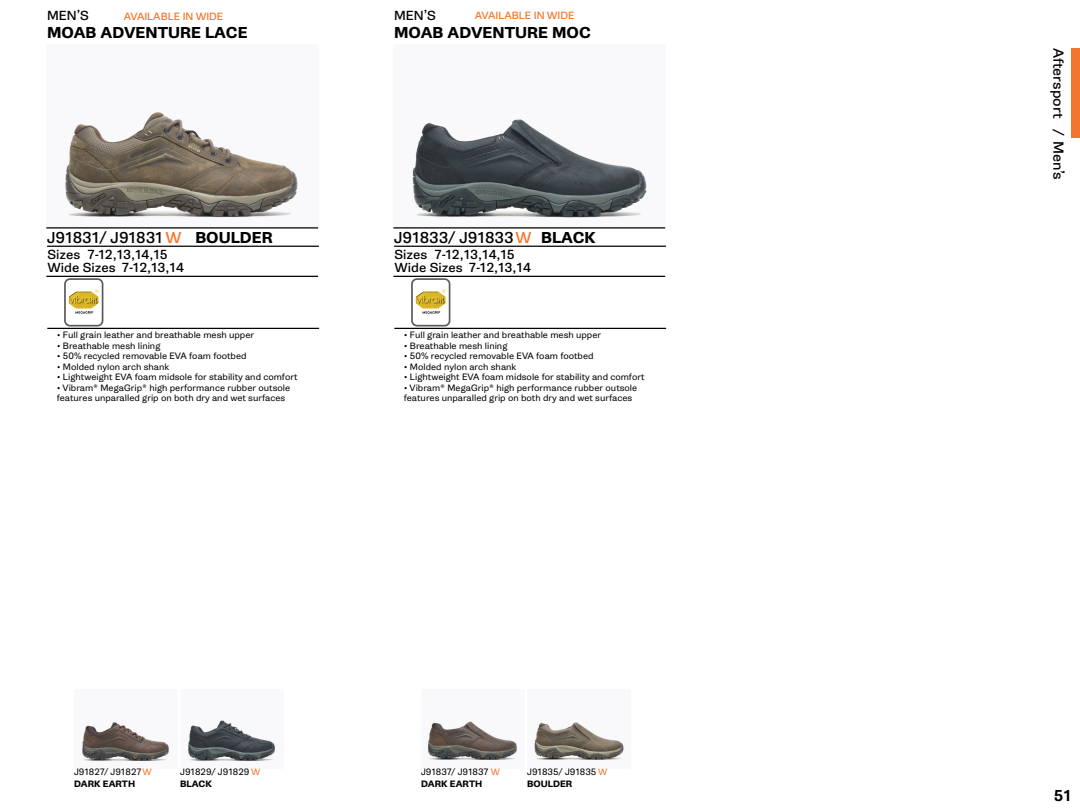
<style>
.page{position:relative;width:1080px;height:810px;background:#fff}
.page>*{position:absolute;margin:0;border:0;box-sizing:border-box;transform-origin:0 0}
.t1{font:700 15px "Gira Sans";color:#000}
.t2{font:15px "Gira Sans";color:#000}
.t3{font:500 15px "Gira Sans";color:#000}
.t4{font:13.75px "Gira Sans";color:#000}
.t5{font:12.5px/13.4px "Gira Sans";color:#000}
.t6{font:10px "Gira Sans";color:#f4762d}
.t7{font:8.75px/12.1px "Gira Sans";color:#000}
.s1{color:#f4762d}
.s2{font-weight:700}
</style>
<div class="page">
<img style="left:412px;top:119px;width:235px;height:99px">
<hr style="left:393px;top:227px;width:272px;height:2px;background:#000">
<hr style="left:394px;top:246px;width:272px;height:1px;background:#000">
<hr style="left:394px;top:328px;width:272px;height:1px;background:#000">
<img style="left:416px;top:291px;width:30px;height:18px">
<div style="left:411px;top:278px;width:39px;height:49px;border:2px solid #58595b;border-radius:5px"></div>
<svg style="left:422px;top:311px;width:18px;height:3px"></svg>
<img style="left:534px;top:722px;width:90px;height:38px">
<hr style="left:393px;top:276px;width:272px;height:1px;background:#000">
<img style="left:427px;top:721px;width:90px;height:39px">
<img style="left:65px;top:112px;width:233px;height:106px">
<hr style="left:46px;top:227px;width:272px;height:2px;background:#000">
<hr style="left:47px;top:246px;width:272px;height:1px;background:#000">
<hr style="left:47px;top:328px;width:272px;height:1px;background:#000">
<img style="left:69px;top:291px;width:30px;height:18px">
<div style="left:64px;top:278px;width:39px;height:49px;border:2px solid #58595b;border-radius:5px"></div>
<svg style="left:75px;top:311px;width:18px;height:3px"></svg>
<img style="left:188px;top:720px;width:88px;height:41px">
<hr style="left:46px;top:276px;width:272px;height:1px;background:#000">
<img style="left:82px;top:722px;width:87px;height:39px">
<div style="left:1071px;top:48px;width:9px;height:90px;background:#f4762d"></div>
<h3 class="t5" style="left:47px;top:10px;width:43px">MEN’S</h3>
<h3 class="t5" style="left:394px;top:10px;width:43px">MEN’S</h3>
<p class="t6" style="left:124px;top:11px;width:101px">AVAILABLE IN WIDE</p>
<p class="t6" style="left:475px;top:11px;width:101px">AVAILABLE IN WIDE</p>
<h1 class="t1" style="left:47px;top:27px;width:202px">MOAB ADVENTURE LACE</h1>
<h1 class="t1" style="left:394px;top:27px;width:198px">MOAB ADVENTURE MOC</h1>
<h1 class="t2" style="left:47px;top:230px;width:136px">J91831/ J91831 <span class="s1">W</span></h1>
<h1 class="t1" style="left:195px;top:231px;width:79px">BOULDER</h1>
<h1 class="t2" style="left:394px;top:230px;width:139px">J91833/ J91833 <span class="s1">W</span></h1>
<h1 class="t1" style="left:541px;top:231px;width:56px">BLACK</h1>
<h3 class="t5" style="left:47px;top:248px;width:70px">Sizes<br>Wide Sizes</h3>
<h3 class="t5" style="left:122px;top:248px;width:64px;text-indent:-34px">7-12,13,14,15<br>7-12,13,14</h3>
<h3 class="t5" style="left:394px;top:248px;width:70px">Sizes<br>Wide Sizes</h3>
<h3 class="t5" style="left:469px;top:248px;width:64px;text-indent:-34px">7-12,13,14,15<br>7-12,13,14</h3>
<p class="t7" style="left:57px;top:330px;width:199px">• Full grain leather and breathable mesh upper</p>
<p class="t7" style="left:57px;top:340px;width:105px">• Breathable mesh lining</p>
<p class="t7" style="left:57px;top:351px;width:191px">• 50% recycled removable EVA foam footbed</p>
<p class="t7" style="left:57px;top:361px;width:114px">• Molded nylon arch shank</p>
<p class="t7" style="left:57px;top:372px;width:242px">• Lightweight EVA foam midsole for stability and comfort</p>
<p class="t7" style="left:57px;top:383px;width:235px;line-height:10.5px">• Vibram® MegaGrip® high performance rubber outsole features unparalled grip on both dry and wet surfaces</p>
<p class="t7" style="left:404px;top:330px;width:199px">• Full grain leather and breathable mesh upper</p>
<p class="t7" style="left:404px;top:340px;width:105px">• Breathable mesh lining</p>
<p class="t7" style="left:404px;top:351px;width:191px">• 50% recycled removable EVA foam footbed</p>
<p class="t7" style="left:404px;top:361px;width:114px">• Molded nylon arch shank</p>
<p class="t7" style="left:404px;top:372px;width:242px">• Lightweight EVA foam midsole for stability and comfort</p>
<p class="t7" style="left:404px;top:383px;width:235px;line-height:10.5px">• Vibram® MegaGrip® high performance rubber outsole features unparalled grip on both dry and wet surfaces</p>
<p class="t7" style="left:74px;top:766px;width:79px">J91827/ J91827 <span class="s1">W<br></span><span class="s2">DARK EARTH</span></p>
<p class="t7" style="left:180px;top:766px;width:82px">J91829/ J91829 <span class="s1">W<br></span><span class="s2">BLACK</span></p>
<p class="t7" style="left:421px;top:766px;width:81px">J91837/ J91837 <span class="s1">W<br></span><span class="s2">DARK EARTH</span></p>
<p class="t7" style="left:527px;top:766px;width:82px">J91835/ J91835 <span class="s1">W<br></span><span class="s2">BOULDER</span></p>
<h2 class="t4" style="left:1065px;top:48px;width:133px;rotate:90deg">Aftersport / Men’s</h2>
<h1 class="t3" style="left:1054px;top:789px;width:19px">51</h1>
</div>
